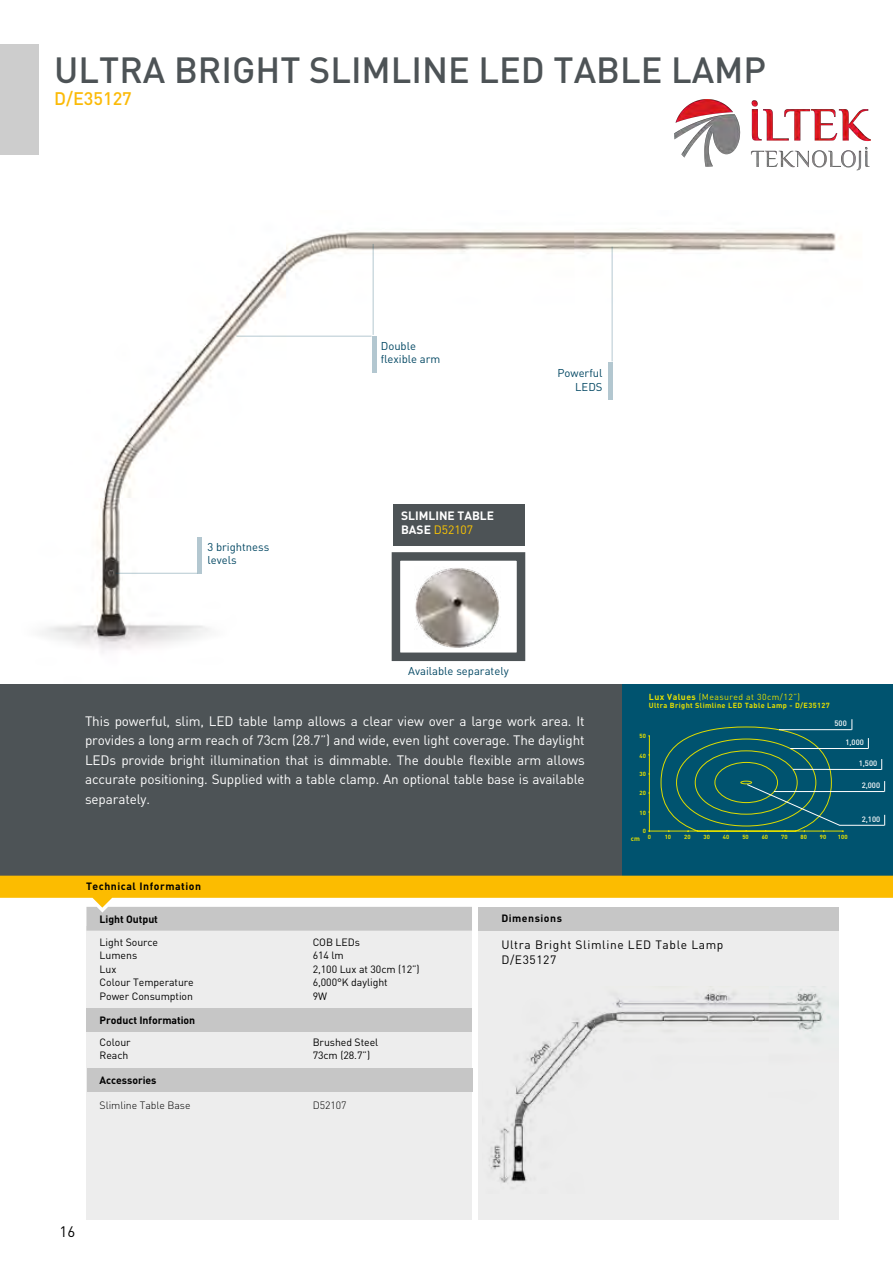
<style>
.page{position:relative;width:893px;height:1263px;background:#fff}
.page>*{position:absolute;margin:0;border:0;box-sizing:border-box;transform-origin:0 0}
.t1{font:500 36px "DIN";color:#4d5356}
.t2{font:500 18px "DIN";color:#fbba07}
.t3{font:15px "DIN";color:#000}
.t4{font:13.5px/19.5px "DIN";letter-spacing:-.01em;color:#fff;text-align:justify}
.t5{font:12px/15px "DIN";letter-spacing:.05em;color:#000}
.t6{font:700 12px/14.4px "DIN";color:#fff}
.t7{font:11.25px/13.5px "DIN";color:#004662}
.t8{font:10.5px "DIN";letter-spacing:-.005em;color:#000}
.t9{font:700 10.5px "DIN";letter-spacing:-.005em;color:#000}
.t10{font:700 10.5px "DIN";letter-spacing:.05em;color:#000}
.t11{font:300 10.5px "DIN";letter-spacing:-.005em;color:#000}
.t12{font:8.7px "DIN";letter-spacing:.05em;color:#e6e000}
.t13{font:500 7.65px "DIN";color:#fff}
.t14{font:700 7.35px "DIN";letter-spacing:.05em;color:#e6e000}
.t15{font:700 6.6px "DIN";color:#e6e000}
.t16{font:700 6px "DIN";color:#e6e000}
.s1{font-weight:400;color:#fec700}
.s2{font-weight:700}
</style>
<div class="page">
<img style="left:0;top:230px;width:893px;height:455px">
<div style="left:0;top:44px;width:38px;height:110px;background:#cdcdcd"></div>
<hr style="left:236px;top:336px;width:136px;height:1px;background:#004662">
<div style="left:372px;top:336px;width:5px;height:36px;background:#b3c7d0"></div>
<hr style="left:116px;top:573px;width:81px;height:1px;background:#004662">
<hr style="left:198px;top:537px;width:4px;height:37px;background:#b3c7d0">
<hr style="left:612px;top:247px;width:1px;height:114px;background:#004662">
<hr style="left:608px;top:362px;width:4px;height:38px;background:#b3c7d0">
<div style="left:0;top:685px;width:624px;height:211px;background:#4d5356"></div>
<div style="left:478px;top:927px;width:361px;height:292px;background:#ededed"></div>
<div style="left:86px;top:926px;width:386px;height:293px;background:#ededed"></div>
<div style="left:86px;top:1008px;width:386px;height:24px;background:#c6c6c6"></div>
<div style="left:622px;top:685px;width:271px;height:191px;background:#00536f"></div>
<svg style="left:0;top:876px;width:893px;height:55px"></svg>
<img style="left:489px;top:986px;width:341px;height:197px">
<hr style="left:774px;top:791px;width:110px;height:1px;background:#fff">
<hr style="left:793px;top:769px;width:88px;height:1px;background:#fff">
<hr style="left:790px;top:748px;width:78px;height:1px;background:#fff">
<hr style="left:779px;top:729px;width:73px;height:1px;background:#fff">
<svg style="left:648px;top:726px;width:195px;height:106px"></svg>
<hr style="left:840px;top:825px;width:44px;height:1px;background:#fff">
<div style="left:393px;top:504px;width:132px;height:42px;background:#4d5356"></div>
<div style="left:392px;top:552px;width:133px;height:109px;border:9px solid #4d5356"></div>
<img style="left:415px;top:567px;width:85px;height:82px">
<hr style="left:373px;top:244px;width:1px;height:91px;background:#004662">
<div style="left:87px;top:1068px;width:385px;height:24px;background:#c6c6c6"></div>
<img style="left:674px;top:100px;width:197px;height:71px">
<h1 class="t1" style="left:54px;top:49px;width:713px">ULTRA BRIGHT SLIMLINE LED TABLE LAMP</h1>
<h2 class="t2" style="left:54px;top:88px;width:79px">D/E35127</h2>
<p class="t7" style="left:381px;top:339px;width:61px">Double flexible arm</p>
<p class="t7" style="left:557px;top:366px;width:47px;text-align:right">Powerful<br>LEDS</p>
<p class="t7" style="left:207px;top:540px;width:63px">3 brightness levels</p>
<p class="t6" style="left:401px;top:508px;width:95px">SLIMLINE TABLE<br>BASE <span class="s1">D52107</span></p>
<p class="t7" style="left:408px;top:664px;width:102px">Available separately</p>
<p class="t4" style="left:85px;top:711px;width:501px">This powerful, slim, LED table lamp allows a clear view over a large work area. It provides a long arm reach of 73cm (28.7”) and wide, even light coverage. The daylight LEDs provide bright illumination that is dimmable. The double flexible arm allows accurate positioning. Supplied with a table clamp. An optional table base is available separately.</p>
<p class="t10" style="left:86px;top:880px;width:117px">Technical Information</p>
<p class="t12" style="left:649px;top:692px;width:153px"><span class="s2">Lux Values</span> (Measured at 30cm/12”)</p>
<p class="t14" style="left:649px;top:701px;width:182px">Ultra Bright Slimline LED Table Lamp - D/E35127</p>
<p class="t13" style="left:834px;top:719px;width:14px">500</p>
<p class="t16" style="left:640px;top:732px;width:8px">50</p>
<p class="t16" style="left:640px;top:752px;width:8px">40</p>
<p class="t16" style="left:640px;top:771px;width:8px">30</p>
<p class="t16" style="left:640px;top:789px;width:8px">20</p>
<p class="t16" style="left:640px;top:809px;width:8px">10</p>
<p class="t16" style="left:643px;top:828px;width:5px">0</p>
<p class="t15" style="left:631px;top:834px;width:22px">cm <sup>0</sup></p>
<p class="t16" style="left:665px;top:834px;width:8px">10</p>
<p class="t16" style="left:684px;top:834px;width:8px">20</p>
<p class="t16" style="left:704px;top:834px;width:8px">30</p>
<p class="t16" style="left:723px;top:834px;width:8px">40</p>
<p class="t16" style="left:742px;top:834px;width:8px">50</p>
<p class="t16" style="left:762px;top:834px;width:8px">60</p>
<p class="t16" style="left:781px;top:834px;width:8px">70</p>
<p class="t16" style="left:800px;top:834px;width:8px">80</p>
<p class="t16" style="left:820px;top:834px;width:8px">90</p>
<p class="t16" style="left:838px;top:834px;width:11px">100</p>
<p class="t13" style="left:845px;top:738px;width:20px">1,000</p>
<p class="t13" style="left:859px;top:759px;width:20px">1,500</p>
<p class="t13" style="left:862px;top:781px;width:20px">2,000</p>
<p class="t13" style="left:862px;top:814px;width:20px">2,100</p>
<p class="t9" style="left:100px;top:913px;width:60px">Light Output</p>
<p class="t8" style="left:100px;top:936px;width:60px">Light Source</p>
<p class="t8" style="left:313px;top:936px;width:49px">COB LEDs</p>
<p class="t8" style="left:100px;top:949px;width:39px">Lumens</p>
<p class="t8" style="left:313px;top:949px;width:33px">614 lm</p>
<p class="t8" style="left:100px;top:963px;width:18px">Lux</p>
<p class="t8" style="left:313px;top:963px;width:109px">2,100 Lux at 30cm (12”)</p>
<p class="t8" style="left:100px;top:976px;width:96px">Colour Temperature</p>
<p class="t8" style="left:313px;top:976px;width:77px">6,000°K daylight</p>
<p class="t8" style="left:100px;top:990px;width:95px">Power Consumption</p>
<p class="t8" style="left:313px;top:990px;width:16px">9W</p>
<p class="t9" style="left:100px;top:1014px;width:97px">Product Information</p>
<p class="t8" style="left:100px;top:1036px;width:32px">Colour</p>
<p class="t8" style="left:313px;top:1036px;width:67px">Brushed Steel</p>
<p class="t8" style="left:100px;top:1049px;width:30px">Reach</p>
<p class="t8" style="left:313px;top:1049px;width:59px">73cm (28.7”)</p>
<p class="t9" style="left:100px;top:1074px;width:58px">Accessories</p>
<p class="t11" style="left:100px;top:1099px;width:92px">Slimline Table Base</p>
<p class="t11" style="left:313px;top:1099px;width:35px">D52107</p>
<p class="t3" style="left:60px;top:1223px;width:17px">16</p>
<p class="t10" style="left:501px;top:912px;width:62px">Dimensions</p>
<p class="t5" style="left:501px;top:937px;width:224px">Ultra Bright Slimline LED Table Lamp<br>D/E35127</p>
</div>
